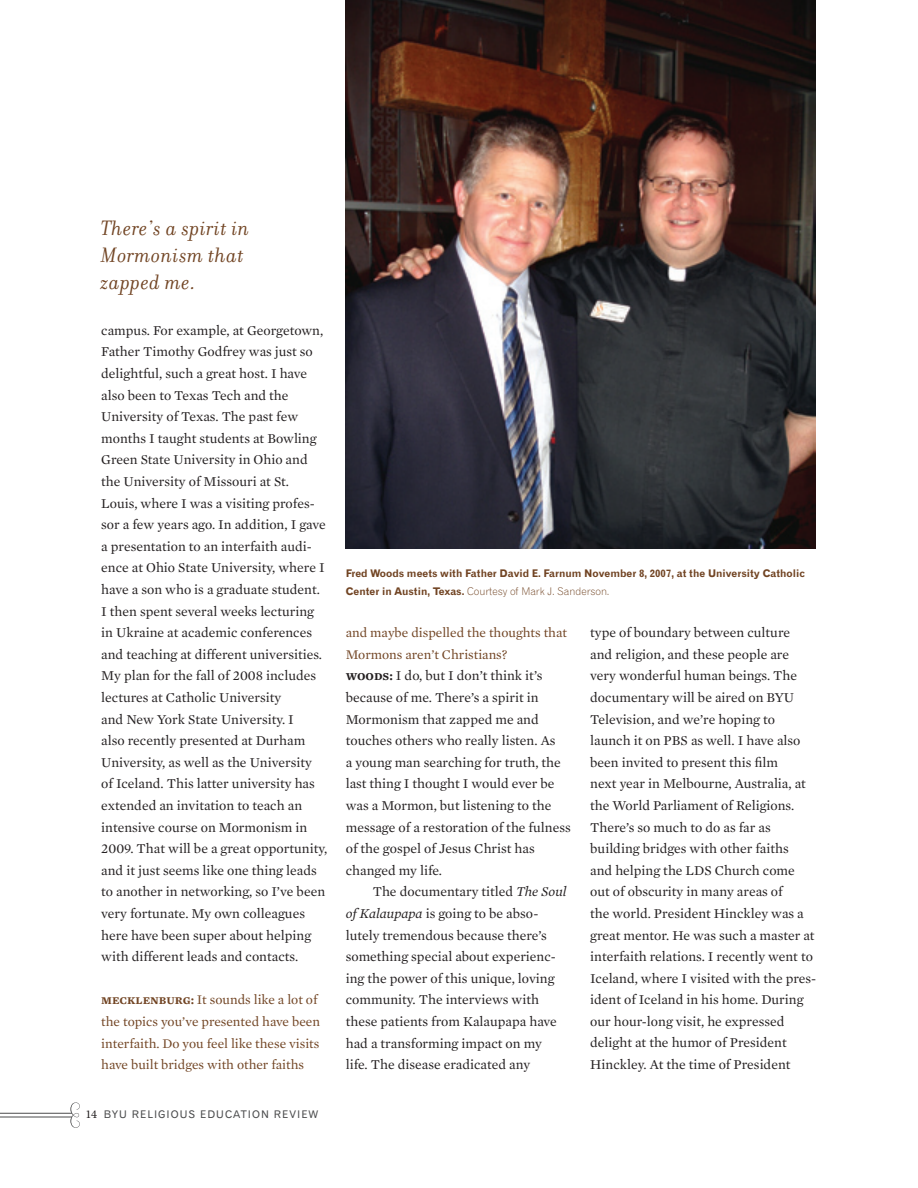
<style>
.page{position:relative;width:918px;height:1188px;background:#fff}
.page>*{position:absolute;margin:0;border:0;box-sizing:border-box;transform-origin:0 0}
.t1{font:italic 22.5px/27px "Filosofia";letter-spacing:.02em;color:#714423}
.t2{font:13.8px/21.6px "Mercury Text G1";color:#231f20}
.t3{font:13.5px/21.6px "Mercury Text G1";color:#714423}
.t4{font:10.5px "Gothic 720 BT Bold B";color:#714423}
.t5{font:10.5px "Gothic 720 BT Light B";color:#714423}
.t6{font:10.5px "Gothic 720 BT Roman B";letter-spacing:.1em;color:#4b4c4d}
.s1{font-family:"Mercury Text G1 Semibold SC"}
.s2{font-family:"Mercury Text G1";font-size:12px;color:#231f20}
.s3{font-family:"Gothic 720 BT Bold B"}
.s4{font-style:italic}
</style>
<div class="page">
<hr style="left:0;top:1117px;width:72px;height:1px;background:#4b4c4d">
<hr style="left:0;top:1113px;width:72px;height:1px;background:#4b4c4d">
<svg style="left:70px;top:1102px;width:10px;height:26px"></svg>
<img style="left:346px;top:0;width:470px;height:549px">
<h1 class="t1" style="left:101px;top:215px;width:150px">There’s a spirit in<br>Mormonism that zapped me.</h1>
<p class="t2" style="left:101px;top:319px;width:228px">campus. For example, at Georgetown, Father Timothy Godfrey was just so delightful, such a great host. I have also been to Texas Tech and the University of Texas. The past few months I taught students at Bowling Green State University in Ohio and the University of Missouri at St.<br>Louis, where I was a visiting profes&shy;sor a few years ago. In addition, I gave a presentation to an interfaith audi&shy;ence at Ohio State University, where I have a son who is a graduate student.<br>I then spent several weeks lecturing in Ukraine at academic conferences and teaching at different universities.<br>My plan for the fall of 2008 includes lectures at Catholic University<br>and New York State University. I<br>also recently presented at Durham University, as well as the University<br>of Iceland. This latter university has extended an invitation to teach an intensive course on Mormonism in 2009. That will be a great opportunity, and it just seems like one thing leads to another in networking, so I’ve been very fortunate. My own colleagues here have been super about helping with different leads and contacts.</p>
<p class="t3" style="left:101px;top:989px;width:220px"><span class="s1">mecklenburg:</span> It sounds like a lot of the topics you’ve presented have been interfaith. Do you feel like these visits have built bridges with other faiths</p>
<p class="t6" style="left:86px;top:1108px;width:234px"><span class="s2">14</span> BYU RELIGIOUS EDUCATION REVIEW</p>
<p class="t4" style="left:346px;top:567px;width:461px">Fred Woods meets with Father David E. Farnum November 8, 2007, at the University Catholic</p>
<p class="t5" style="left:346px;top:585px;width:265px"><span class="s3">Center in Austin, Texas.</span> Courtesy of Mark J. Sanderson.</p>
<p class="t3" style="left:346px;top:622px;width:223px">and maybe dispelled the thoughts that<br>Mormons aren’t Christians?</p>
<p class="t2" style="left:346px;top:665px;width:226px"><span class="s1">woods:</span> I do, but I don’t think it’s because of me. There’s a spirit in<br>Mormonism that zapped me and touches others who really listen. As<br>a young man searching for truth, the last thing I thought I would ever be was a Mormon, but listening to the message of a restoration of the fulness of the gospel of Jesus Christ has changed my life.</p>
<p class="t2" style="left:346px;top:881px;width:222px;text-indent:27px">The documentary titled <span class="s4">The Soul of Kalaupapa</span> is going to be abso&shy;lutely tremendous because there’s something special about experienc&shy;ing the power of this unique, loving community. The interviews with these patients from Kalaupapa have had a transforming impact on my life. The disease eradicated any</p>
<p class="t2" style="left:590px;top:622px;width:228px">type of boundary between culture<br>and religion, and these people are very wonderful human beings. The documentary will be aired on BYU Television, and we’re hoping to launch it on PBS as well. I have also been invited to present this film<br>next year in Melbourne, Australia, at the World Parliament of Religions.<br>There’s so much to do as far as building bridges with other faiths<br>and helping the LDS Church come out of obscurity in many areas of<br>the world. President Hinckley was a great mentor. He was such a master at interfaith relations. I recently went to Iceland, where I visited with the pres&shy;ident of Iceland in his home. During our hour-long visit, he expressed delight at the humor of President Hinckley. At the time of President</p>
</div>
